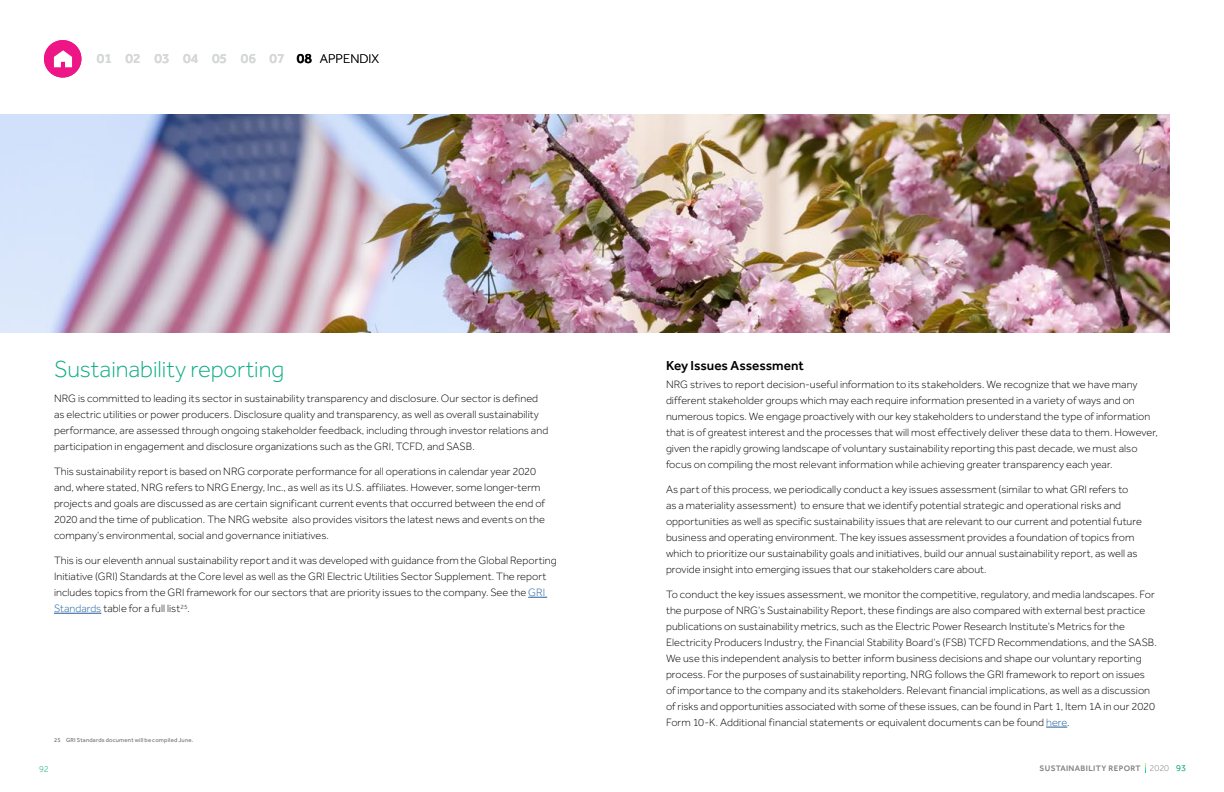
<style>
.page{position:relative;width:1224px;height:792px;background:#fff}
.page>*{position:absolute;margin:0;border:0;box-sizing:border-box;transform-origin:0 0}
.t1{font:300 24px "Effra";color:#0ead85}
.t2{font:500 14px "Effra";color:#d5d7d8}
.t3{font:500 13.5px "Effra";letter-spacing:-.005em;color:#000}
.t4{font:300 11px/16px "Effra";letter-spacing:.005em;color:#000}
.t5{font:300 9px "Effra";color:#0ead85}
.t6{font:500 8.2px "Effra";letter-spacing:.045em;color:#808285}
.t7{font:6px "Effra";letter-spacing:.03em;color:#6d6e71}
.s1{color:#000}
.s2{font-weight:300;font-size:13px;color:#000}
.s3{color:#215e9e}
.s4{font-weight:300;font-size:9px;color:#fff}
.s5{font-weight:300;font-size:9px}
.s6{font-weight:300;font-size:9px;color:#0ead85}
</style>
<div class="page">
<svg style="left:528px;top:597px;width:19px;height:1px"></svg>
<hr style="left:54px;top:613px;width:47px;height:1px;background:#215e9e">
<img style="left:0;top:115px;width:1170px;height:218px">
<div style="left:44px;top:40px;width:37px;height:38px;background:#ee1587;border-radius:50%"></div>
<svg style="left:54px;top:50px;width:18px;height:17px"></svg>
<svg style="left:1046px;top:727px;width:21px;height:1px"></svg>
<p class="t2" style="left:97px;top:50px;width:284px">01 02 03 04 05 06 07 <span class="s1">08</span> <span class="s2">APPENDIX</span></p>
<h1 class="t1" style="left:54px;top:356px;width:232px">Sustainability reporting</h1>
<p class="t4" style="left:54px;top:391px;width:496px">NRG is committed to leading its sector in sustainability transparency and disclosure. Our sector is defined as electric utilities or power producers. Disclosure quality and transparency, as well as overall sustainability performance, are assessed through ongoing stakeholder feedback, including through investor relations and participation in engagement and disclosure organizations such as the GRI, TCFD, and SASB.</p>
<p class="t4" style="left:54px;top:464px;width:493px">This sustainability report is based on NRG corporate performance for all operations in calendar year 2020 and, where stated, NRG refers to NRG Energy, Inc., as well as its U.S. affiliates. However, some longer-term projects and goals are discussed as are certain significant current events that occurred between the end of 2020 and the time of publication. The NRG website also provides visitors the latest news and events on the company’s environmental, social and governance initiatives.</p>
<p class="t4" style="left:54px;top:553px;width:504px">This is our eleventh annual sustainability report and it was developed with guidance from the Global Reporting Initiative (GRI) Standards at the Core level as well as the GRI Electric Utilities Sector Supplement. The report includes topics from the GRI framework for our sectors that are priority issues to the company. See the <span class="s3">GRI Standards</span> table for a full list<sup>25</sup>.</p>
<p class="t7" style="left:54px;top:737px;width:141px">25 GRI Standards document will be compiled June.</p>
<p class="t3" style="left:666px;top:358px;width:139px">Key Issues Assessment</p>
<p class="t4" style="left:666px;top:377px;width:493px">NRG strives to report decision-useful information to its stakeholders. We recognize that we have many different stakeholder groups which may each require information presented in a variety of ways and on numerous topics. We engage proactively with our key stakeholders to understand the type of information that is of greatest interest and the processes that will most effectively deliver these data to them. However, given the rapidly growing landscape of voluntary sustainability reporting this past decade, we must also focus on compiling the most relevant information while achieving greater transparency each year.</p>
<p class="t4" style="left:666px;top:482px;width:477px">As part of this process, we periodically conduct a key issues assessment (similar to what GRI refers to<br>as a materiality assessment) to ensure that we identify potential strategic and operational risks and opportunities as well as specific sustainability issues that are relevant to our current and potential future business and operating environment. The key issues assessment provides a foundation of topics from which to prioritize our sustainability goals and initiatives, build our annual sustainability report, as well as provide insight into emerging issues that our stakeholders care about.</p>
<p class="t4" style="left:666px;top:587px;width:492px">To conduct the key issues assessment, we monitor the competitive, regulatory, and media landscapes. For the purpose of NRG’s Sustainability Report, these findings are also compared with external best practice publications on sustainability metrics, such as the Electric Power Research Institute’s Metrics for the Electricity Producers Industry, the Financial Stability Board’s (FSB) TCFD Recommendations, and the SASB.<br>We use this independent analysis to better inform business decisions and shape our voluntary reporting process. For the purposes of sustainability reporting, NRG follows the GRI framework to report on issues of importance to the company and its stakeholders. Relevant financial implications, as well as a discussion of risks and opportunities associated with some of these issues, can be found in Part 1, Item 1A in our 2020<br>Form 10-K. Additional financial statements or equivalent documents can be found <span class="s3">here</span>.</p>
<p class="t5" style="left:39px;top:764px;width:11px">92</p>
<p class="t6" style="left:1040px;top:763px;width:148px">SUSTAINABILITY REPORT <span class="s4">|</span> <span class="s5">2020</span> <span class="s6">93</span></p>
</div>
